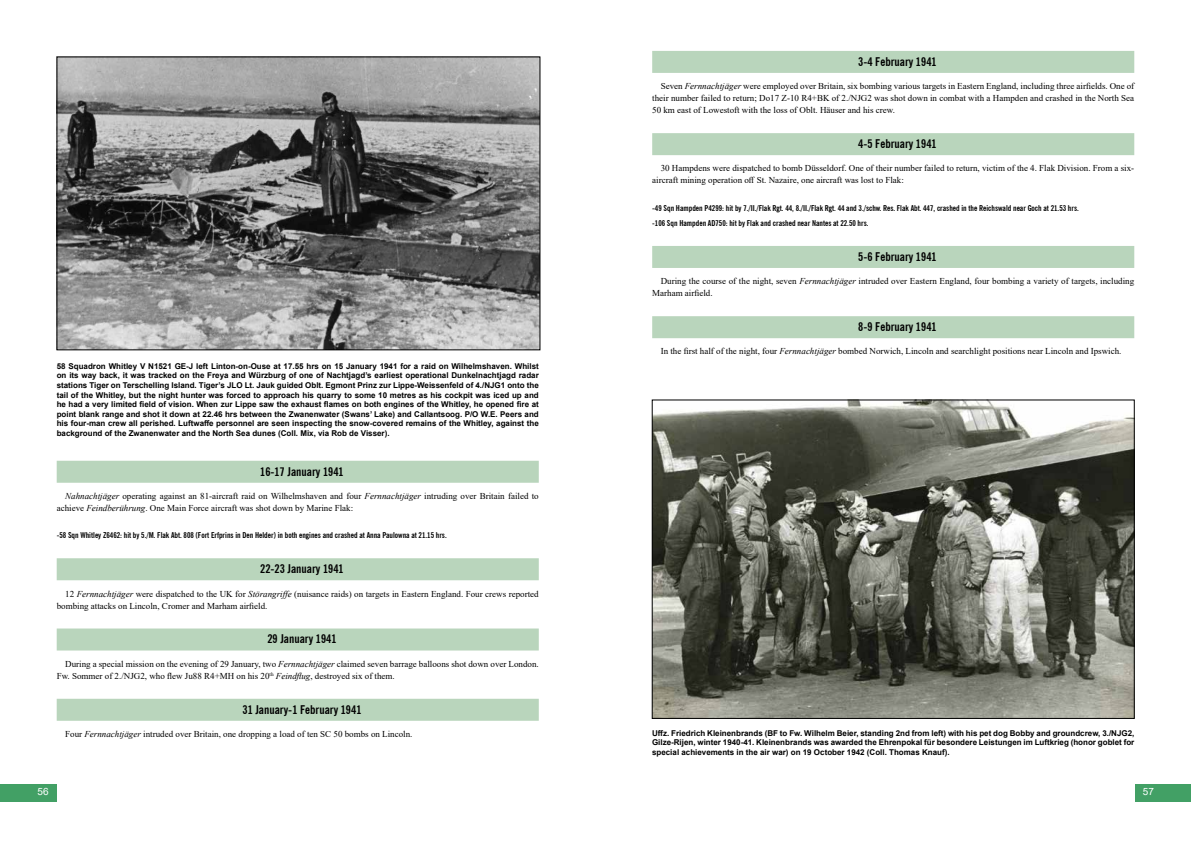
<style>
.page{position:relative;width:1191px;height:842px;background:#fff}
.page>*{position:absolute;margin:0;border:0;box-sizing:border-box;transform-origin:0 0}
.t1{font:700 condensed 12px "News Gothic BT";color:#000}
.t2{font:10px "Arial";color:#fff}
.t3{font:9px/12px "Times New Roman";color:#000}
.t4{font:700 8px/9.6px "Arial";color:#000;text-align:justify}
.t5{font:700 condensed 8px/15.3px "News Gothic BT";color:#000}
.s1{font-style:italic}
</style>
<div class="page">
<div style="left:57px;top:461px;width:482px;height:22px;background:#b9d5bc"></div>
<div style="left:57px;top:558px;width:482px;height:22px;background:#b9d5bc"></div>
<div style="left:57px;top:628px;width:482px;height:22px;background:#b9d5bc"></div>
<div style="left:57px;top:699px;width:482px;height:22px;background:#b9d5bc"></div>
<div style="left:652px;top:51px;width:482px;height:22px;background:#b9d5bc"></div>
<div style="left:652px;top:133px;width:482px;height:22px;background:#b9d5bc"></div>
<div style="left:652px;top:246px;width:482px;height:22px;background:#b9d5bc"></div>
<div style="left:652px;top:316px;width:482px;height:22px;background:#b9d5bc"></div>
<img style="left:59px;top:59px;width:479px;height:289px">
<img style="left:654px;top:402px;width:478px;height:315px">
<div style="left:652px;top:400px;width:482px;height:319px;border:1px solid #000"></div>
<div style="left:1135px;top:785px;width:56px;height:17px;background:#42a065"></div>
<div style="left:0;top:784px;width:57px;height:18px;background:#42a065"></div>
<p class="t4" style="left:57px;top:361px;width:483px">58 Squadron Whitley V N1521 GE-J left Linton-on-Ouse at 17.55 hrs on 15 January 1941 for a raid on Wilhelmshaven. Whilst on its way back, it was tracked on the Freya and Würzburg of one of Nachtjagd’s earliest operational Dunkelnachtjagd radar stations Tiger on Terschelling Island. Tiger’s JLO Lt. Jauk guided Oblt. Egmont Prinz zur Lippe-Weissenfeld of 4./NJG1 onto the tail of the Whitley, but the night hunter was forced to approach his quarry to some 10 metres as his cockpit was iced up and he had a very limited field of vision. When zur Lippe saw the exhaust flames on both engines of the Whitley, he opened fire at point blank range and shot it down at 22.46 hrs between the Zwanenwater (Swans’ Lake) and Callantsoog. P/O W.E. Peers and his four-man crew all perished. Luftwaffe personnel are seen inspecting the snow-covered remains of the Whitley, against the background of the Zwanenwater and the North Sea dunes (Coll. Mix, via Rob de Visser).</p>
<h1 class="t1" style="left:260px;top:464px;width:85px">16-17 January 1941</h1>
<p class="t3" style="left:57px;top:490px;width:483px;text-indent:9px"><span class="s1">Nahnachtjäger</span> operating against an 81-aircraft raid on Wilhelmshaven and four <span class="s1">Fernnachtjäger</span> intruding over Britain failed to achieve <span class="s1">Feindberührung</span>. One Main Force aircraft was shot down by Marine Flak:</p>
<p class="t5" style="left:57px;top:528px;width:391px">-58 Sqn Whitley Z6462: hit by 5./M. Flak Abt. 808 (Fort Erfprins in Den Helder) in both engines and crashed at Anna Paulowna at 21.15 hrs.</p>
<h1 class="t1" style="left:260px;top:561px;width:85px">22-23 January 1941</h1>
<p class="t3" style="left:57px;top:587px;width:483px;text-indent:9px">12 <span class="s1">Fernnachtjäger</span> were dispatched to the UK for <span class="s1">Störangriffe</span> (nuisance raids) on targets in Eastern England. Four crews reported bombing attacks on Lincoln, Cromer and Marham airfield.</p>
<h1 class="t1" style="left:267px;top:632px;width:71px">29 January 1941</h1>
<p class="t3" style="left:57px;top:657px;width:483px;text-indent:9px">During a special mission on the evening of 29 January, two <span class="s1">Fernnachtjäger</span> claimed seven barrage balloons shot down over London.<br>Fw. Sommer of 2./NJG2, who flew Ju88 R4+MH on his 20<sup>th</sup> <span class="s1">Feindflug</span>, destroyed six of them.</p>
<h1 class="t1" style="left:242px;top:702px;width:120px">31 January-1 February 1941</h1>
<p class="t3" style="left:65px;top:728px;width:349px">Four <span class="s1">Fernnachtjäger</span> intruded over Britain, one dropping a load of ten SC 50 bombs on Lincoln.</p>
<h1 class="t1" style="left:858px;top:54px;width:80px">3-4 February 1941</h1>
<p class="t3" style="left:652px;top:80px;width:483px;text-align:justify;text-indent:8px">Seven <span class="s1">Fernnachtjäger</span> were employed over Britain, six bombing various targets in Eastern England, including three airfields. One of their number failed to return; Do17 Z-10 R4+BK of 2./NJG2 was shot down in combat with a Hampden and crashed in the North Sea 50 km east of Lowestoft with the loss of Oblt. Häuser and his crew.</p>
<h1 class="t1" style="left:858px;top:136px;width:80px">4-5 February 1941</h1>
<p class="t3" style="left:652px;top:162px;width:483px;text-indent:9px">30 Hampdens were dispatched to bomb Düsseldorf. One of their number failed to return, victim of the 4. Flak Division. From a six&shy;aircraft mining operation off St. Nazaire, one aircraft was lost to Flak:</p>
<p class="t5" style="left:652px;top:200px;width:428px">-49 Sqn Hampden P4299: hit by 7./II./Flak Rgt. 44, 8./II./Flak Rgt. 44 and 3./schw. Res. Flak Abt. 447, crashed in the Reichswald near Goch at 21.53 hrs. -106 Sqn Hampden AD750: hit by Flak and crashed near Nantes at 22.50 hrs.</p>
<h1 class="t1" style="left:858px;top:249px;width:80px">5-6 February 1941</h1>
<p class="t3" style="left:652px;top:275px;width:483px;text-indent:9px">During the course of the night, seven <span class="s1">Fernnachtjäger</span> intruded over Eastern England, four bombing a variety of targets, including<br>Marham airfield.</p>
<h1 class="t1" style="left:858px;top:319px;width:80px">8-9 February 1941</h1>
<p class="t3" style="left:660px;top:345px;width:462px">In the first half of the night, four <span class="s1">Fernnachtjäger</span> bombed Norwich, Lincoln and searchlight positions near Lincoln and Ipswich.</p>
<p class="t4" style="left:652px;top:728px;width:484px">Uffz. Friedrich Kleinenbrands (BF to Fw. Wilhelm Beier, standing 2nd from left) with his pet dog Bobby and groundcrew, 3./NJG2, Gilze-Rijen, winter 1940-41. Kleinenbrands was awarded the Ehrenpokal für besondere Leistungen im Luftkrieg (honor goblet for special achievements in the air war) on 19 October 1942 (Coll. Thomas Knauf).</p>
<p class="t2" style="left:37px;top:785px;width:13px">56</p>
<p class="t2" style="left:1142px;top:785px;width:13px">57</p>
</div>
